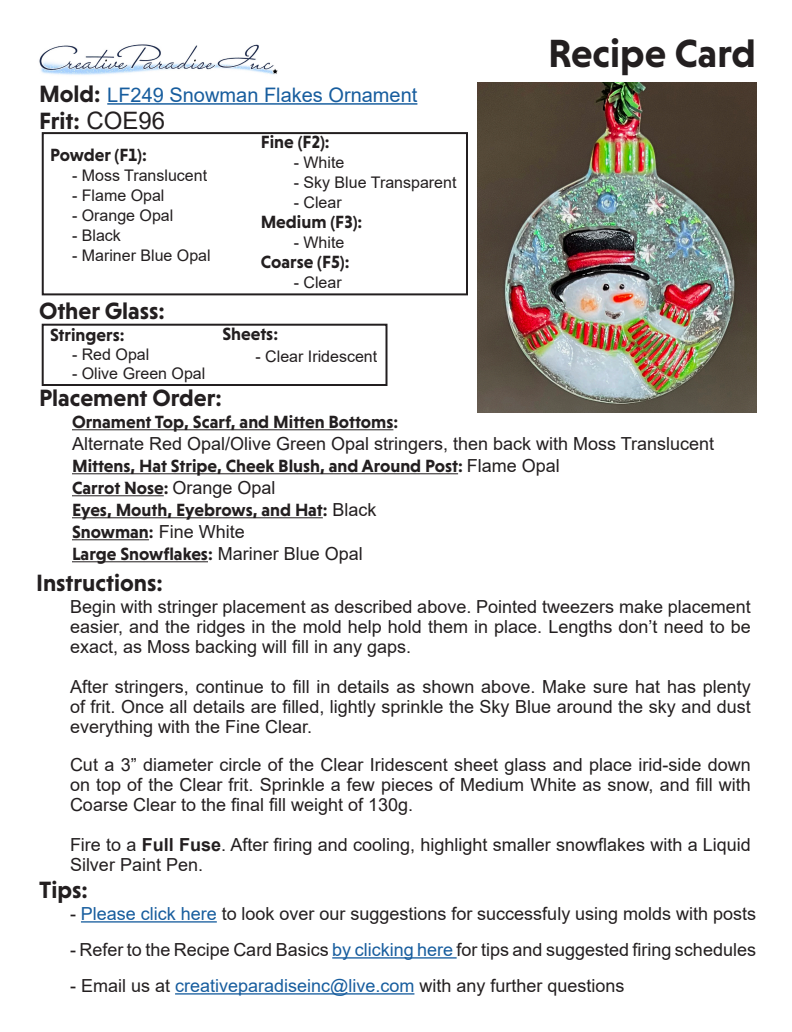
<style>
.page{position:relative;width:792px;height:1032px;background:#fff}
.page>*{position:absolute;margin:0;border:0;box-sizing:border-box;transform-origin:0 0}
.t1{font:700 40px "Niveau Grotesk";color:#231f20}
.t2{font:700 24px "Niveau Grotesk";color:#231f20}
.t3{font:20px "Arial";color:#175d9e}
.t4{font:18px/20px "Arial";color:#231f20;text-align:justify}
.t5{font:700 18px "Niveau Grotesk";color:#231f20}
.t6{font:16px "Arial";color:#231f20}
.s1{font-family:"Niveau Grotesk";font-weight:700;font-size:24px;color:#231f20}
.s2{font-family:"Arial";font-weight:400}
.s3{font-family:"Niveau Grotesk";font-weight:700}
.s4{font-weight:700}
.s5{color:#175d9e}
</style>
<div class="page">
<img style="left:39px;top:44px;width:239px;height:31px">
<img style="left:478px;top:83px;width:278px;height:330px">
<hr style="left:107px;top:103px;width:310px;height:2px;background:#175d9e">
<hr style="left:72px;top:429px;width:321px;height:1px;background:#231f20">
<hr style="left:72px;top:473px;width:386px;height:1px;background:#231f20">
<hr style="left:72px;top:495px;width:92px;height:1px;background:#231f20">
<hr style="left:72px;top:517px;width:251px;height:1px;background:#231f20">
<hr style="left:72px;top:539px;width:77px;height:1px;background:#231f20">
<hr style="left:72px;top:561px;width:136px;height:1px;background:#231f20">
<hr style="left:81px;top:921px;width:136px;height:2px;background:#175d9e">
<hr style="left:332px;top:957px;width:125px;height:2px;background:#175d9e">
<hr style="left:175px;top:993px;width:239px;height:2px;background:#175d9e">
<div style="left:42px;top:132px;width:426px;height:163px;border:2px solid #231f20"></div>
<div style="left:42px;top:324px;width:346px;height:62px;border:2px solid #231f20"></div>
<p class="t3" style="left:39px;top:81px;width:380px"><span class="s1">Mold:</span> LF249 Snowman Flakes Ornament</p>
<p class="t2" style="left:39px;top:107px;width:128px">Frit: <span class="s2">COE96</span></p>
<p class="t5" style="left:50px;top:145px;width:98px">Powder (F1):</p>
<p class="t6" style="left:72px;top:165px;width:137px">- Moss Translucent</p>
<p class="t6" style="left:72px;top:185px;width:94px">- Flame Opal</p>
<p class="t6" style="left:72px;top:205px;width:103px">- Orange Opal</p>
<p class="t6" style="left:72px;top:225px;width:50px">- Black</p>
<p class="t6" style="left:72px;top:245px;width:140px">- Mariner Blue Opal</p>
<p class="t5" style="left:261px;top:132px;width:71px">Fine (F2):</p>
<p class="t6" style="left:294px;top:152px;width:52px">- White</p>
<p class="t6" style="left:294px;top:172px;width:164px">- Sky Blue Transparent</p>
<p class="t6" style="left:294px;top:192px;width:49px">- Clear</p>
<p class="t5" style="left:261px;top:212px;width:103px">Medium (F3):</p>
<p class="t6" style="left:294px;top:232px;width:52px">- White</p>
<p class="t5" style="left:261px;top:252px;width:90px">Coarse (F5):</p>
<p class="t6" style="left:294px;top:272px;width:49px">- Clear</p>
<p class="t2" style="left:39px;top:297px;width:127px">Other Glass:</p>
<p class="t5" style="left:50px;top:324px;width:76px">Stringers:</p>
<p class="t6" style="left:72px;top:343px;width:79px">- Red Opal</p>
<p class="t6" style="left:72px;top:362px;width:135px">- Olive Green Opal</p>
<p class="t5" style="left:222px;top:324px;width:57px">Sheets:</p>
<p class="t6" style="left:256px;top:345px;width:123px">- Clear Iridescent</p>
<p class="t1" style="left:548px;top:30px;width:209px">Recipe Card</p>
<p class="t2" style="left:39px;top:384px;width:184px">Placement Order:</p>
<p class="t5" style="left:72px;top:412px;width:328px">Ornament Top, Scarf, and Mitten Bottoms:</p>
<p class="t4" style="left:72px;top:434px;width:644px">Alternate Red Opal/Olive Green Opal stringers, then back with Moss Translucent</p>
<p class="t5" style="left:72px;top:456px;width:489px">Mittens, Hat Stripe, Cheek Blush, and Around Post: <span class="s2">Flame Opal</span></p>
<p class="t5" style="left:72px;top:478px;width:205px">Carrot Nose: <span class="s2">Orange Opal</span></p>
<p class="t5" style="left:72px;top:500px;width:306px">Eyes, Mouth, Eyebrows, and Hat: <span class="s2">Black</span></p>
<p class="t4" style="left:72px;top:522px;width:174px"><span class="s3">Snowman:</span> Fine White</p>
<p class="t5" style="left:72px;top:544px;width:292px">Large Snowflakes: <span class="s2">Mariner Blue Opal</span></p>
<p class="t2" style="left:36px;top:569px;width:128px">Instructions:</p>
<p class="t4" style="left:70px;top:597px;width:682px">Begin with stringer placement as described above. Pointed tweezers make placement easier, and the ridges in the mold help hold them in place. Lengths don’t need to be exact, as Moss backing will fill in any gaps.</p>
<p class="t4" style="left:70px;top:677px;width:682px">After stringers, continue to fill in details as shown above. Make sure hat has plenty of frit. Once all details are filled, lightly sprinkle the Sky Blue around the sky and dust everything with the Fine Clear.</p>
<p class="t4" style="left:70px;top:755px;width:682px">Cut a 3” diameter circle of the Clear Iridescent sheet glass and place irid-side down on top of the Clear frit. Sprinkle a few pieces of Medium White as snow, and fill with Coarse Clear to the final fill weight of 130g.</p>
<p class="t4" style="left:70px;top:835px;width:682px">Fire to a <span class="s4">Full Fuse</span>. After firing and cooling, highlight smaller snowflakes with a Liquid<br>Silver Paint Pen.</p>
<p class="t2" style="left:39px;top:876px;width:50px">Tips:</p>
<p class="t4" style="left:70px;top:904px;width:687px">- <span class="s5">Please click here</span> to look over our suggestions for successfuly using molds with posts</p>
<p class="t4" style="left:70px;top:940px;width:687px">- Refer to the Recipe Card Basics <span class="s5">by clicking here</span> for tips and suggested firing schedules</p>
<p class="t4" style="left:70px;top:976px;width:556px">- Email us at <span class="s5">creativeparadiseinc@live.com</span> with any further questions</p>
</div>
